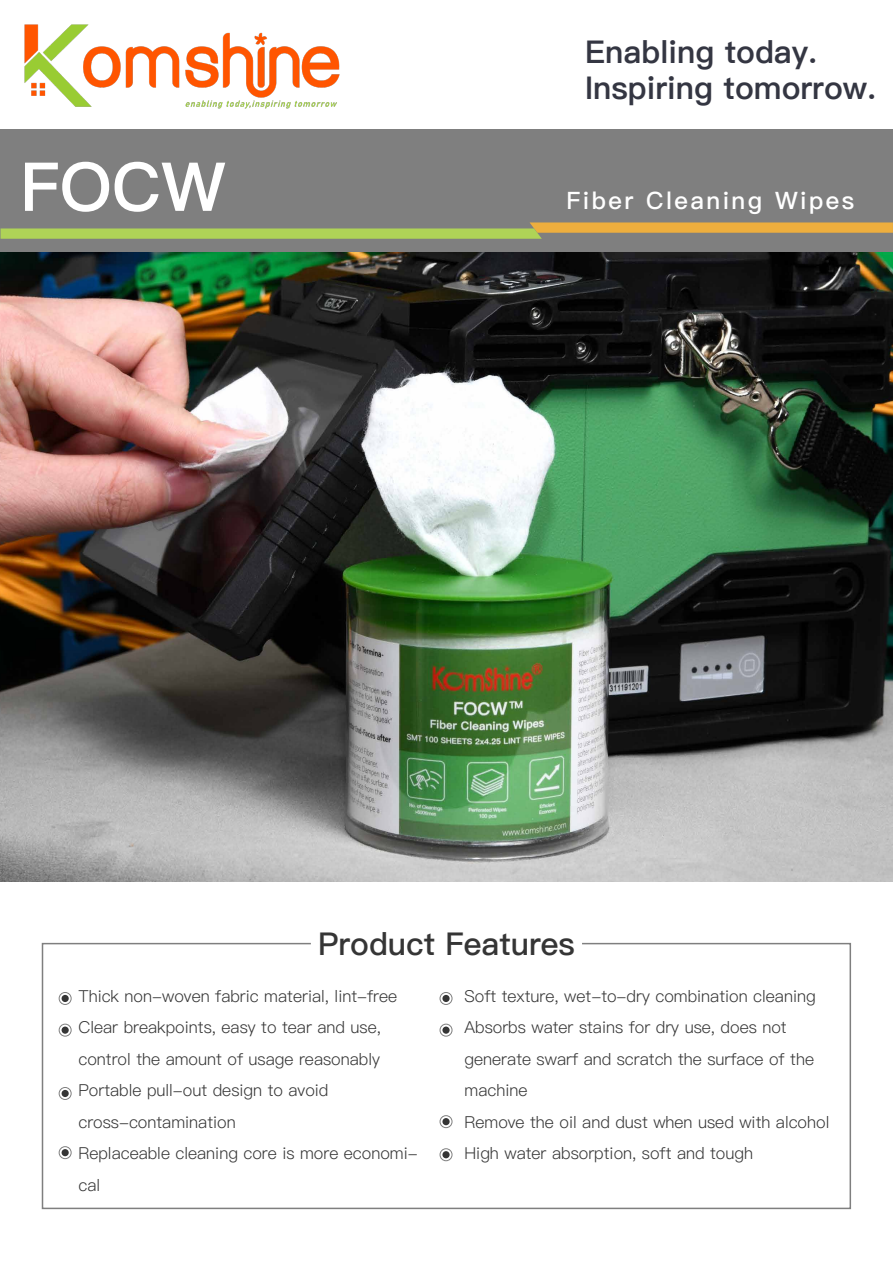
<style>
.page{position:relative;width:893px;height:1263px;background:#fff}
.page>*{position:absolute;margin:0;border:0;box-sizing:border-box;transform-origin:0 0}
.t1{font:67.5px "Ping Fang SC Heavy";color:#fff}
.t2{font:31.5px "Ping Fang SC Heavy";color:#343642}
.t3{font:31.5px "Ping Fang SC Bold";color:#353535}
.t4{font:24px "Ping Fang SC Bold";letter-spacing:.1em;color:#fff}
.t5{font:16.5px/31.5px "Ping Fang SC Regular";color:#353535}
</style>
<div class="page">
<svg style="left:41px;top:942px;width:811px;height:268px"></svg>
<div style="left:62px;top:995px;width:7px;height:7px;background:#353535;border-radius:50%"></div>
<div style="left:59px;top:992px;width:13px;height:13px;border:1px solid #7f7f7f;border-radius:50%"></div>
<div style="left:62px;top:1026px;width:7px;height:8px;background:#353535;border-radius:50%"></div>
<div style="left:59px;top:1024px;width:13px;height:12px;border:1px solid #7f7f7f;border-radius:50%"></div>
<div style="left:62px;top:1090px;width:7px;height:7px;background:#353535;border-radius:50%"></div>
<div style="left:59px;top:1087px;width:13px;height:13px;border:1px solid #7f7f7f;border-radius:50%"></div>
<div style="left:62px;top:1149px;width:7px;height:7px;background:#353535;border-radius:50%"></div>
<div style="left:59px;top:1146px;width:13px;height:13px;border:1px solid #7f7f7f;border-radius:50%"></div>
<div style="left:442px;top:995px;width:8px;height:7px;background:#353535;border-radius:50%"></div>
<div style="left:440px;top:992px;width:12px;height:13px;border:1px solid #7f7f7f;border-radius:50%"></div>
<div style="left:442px;top:1026px;width:8px;height:8px;background:#353535;border-radius:50%"></div>
<div style="left:440px;top:1024px;width:12px;height:12px;border:1px solid #7f7f7f;border-radius:50%"></div>
<div style="left:442px;top:1118px;width:8px;height:7px;background:#353535;border-radius:50%"></div>
<div style="left:440px;top:1115px;width:12px;height:13px;border:1px solid #7f7f7f;border-radius:50%"></div>
<div style="left:442px;top:1151px;width:8px;height:7px;background:#353535;border-radius:50%"></div>
<div style="left:440px;top:1148px;width:12px;height:13px;border:1px solid #7f7f7f;border-radius:50%"></div>
<img style="left:0;top:252px;width:893px;height:629px">
<img style="left:0;top:24px;width:405px;height:106px">
<div style="left:0;top:130px;width:893px;height:122px;background:#7f7f7f"></div>
<svg style="left:1px;top:222px;width:892px;height:17px"></svg>
<h2 class="t2" style="left:585px;top:33px;width:234px">Enabling today.</h2>
<h1 class="t1" style="left:20px;top:147px;width:207px">FOCW</h1>
<h2 class="t2" style="left:585px;top:69px;width:292px">Inspiring tomorrow.</h2>
<h3 class="t4" style="left:567px;top:186px;width:289px">Fiber Cleaning Wipes</h3>
<h2 class="t3" style="left:318px;top:925px;width:258px">Product Features</h2>
<p class="t5" style="left:78px;top:980px;width:341px">Thick non-woven fabric material, lint-free<br>Clear breakpoints, easy to tear and use, control the amount of usage reasonably<br>Portable pull-out design to avoid cross-contamination<br>Replaceable cleaning core is more economi&shy;cal</p>
<p class="t5" style="left:465px;top:980px;width:366px">Soft texture, wet-to-dry combination cleaning Absorbs water stains for dry use, does not generate swarf and scratch the surface of the machine<br>Remove the oil and dust when used with alcohol High water absorption, soft and tough</p>
</div>
